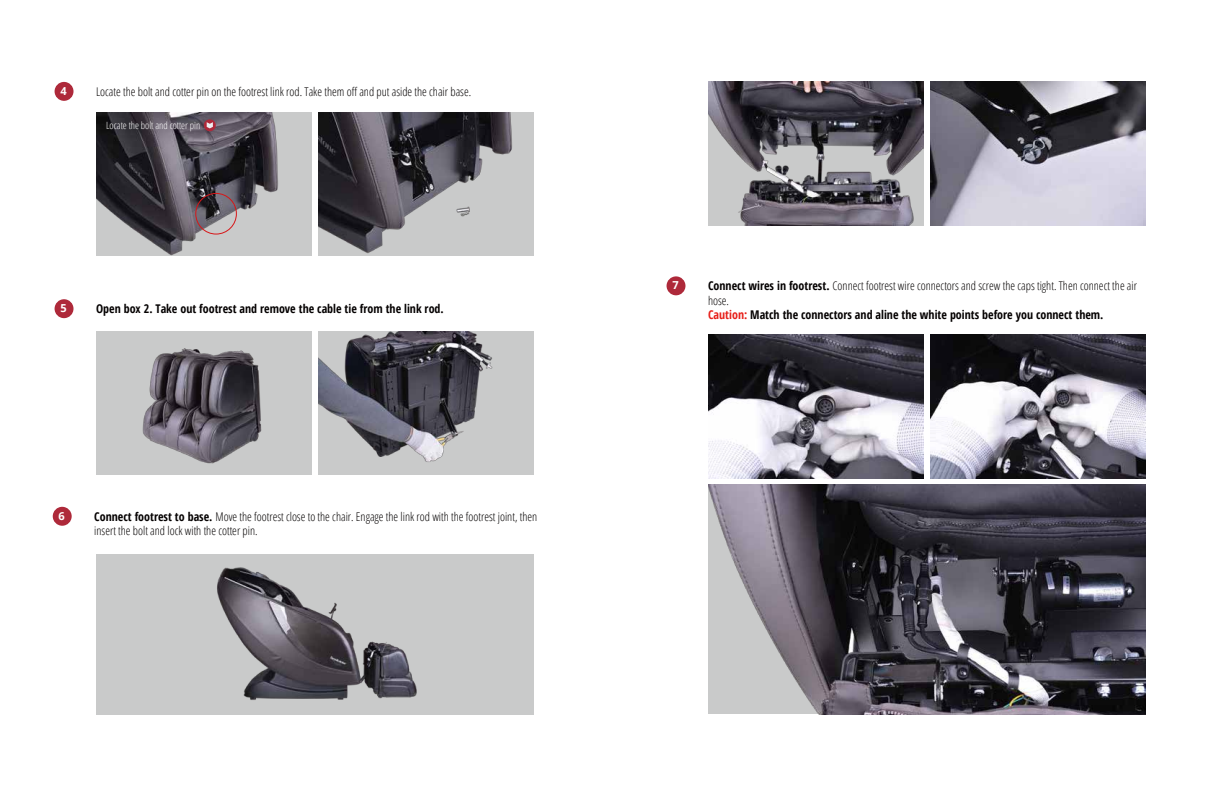
<style>
.page{position:relative;width:1224px;height:792px;background:#fff}
.page>*{position:absolute;margin:0;border:0;box-sizing:border-box;transform-origin:0 0}
.t1{font:700 condensed 12px/14.4px "Open Sans";color:#040000}
.t2{font:300 condensed 12px/14.4px "Open Sans";color:#040000}
.t3{font:700 11px "Open Sans";color:#fff}
.t4{font:300 condensed 10px "Open Sans";color:#fff}
.s1{font-weight:700}
.s2{font-weight:300}
.s3{color:#e71f19}
</style>
<div class="page">
<div style="left:96px;top:554px;width:438px;height:160px;background:#c9caca"></div>
<img style="left:318px;top:113px;width:216px;height:143px">
<img style="left:708px;top:484px;width:437px;height:230px">
<div style="left:667px;top:276px;width:18px;height:19px;background:#ae293a;border-radius:50%"></div>
<div style="left:53px;top:507px;width:19px;height:19px;background:#ae293a;border-radius:50%"></div>
<div style="left:55px;top:82px;width:19px;height:19px;background:#ae293a;border-radius:50%"></div>
<div style="left:55px;top:299px;width:19px;height:19px;background:#ae293a;border-radius:50%"></div>
<img style="left:96px;top:113px;width:216px;height:143px">
<div style="left:195px;top:193px;width:42px;height:42px;border:1px solid #d71618;border-radius:50%"></div>
<svg style="left:204px;top:119px;width:12px;height:12px"></svg>
<svg style="left:207px;top:122px;width:6px;height:6px"></svg>
<img style="left:96px;top:331px;width:216px;height:144px">
<img style="left:318px;top:331px;width:216px;height:144px">
<img style="left:217px;top:567px;width:200px;height:133px">
<img style="left:708px;top:82px;width:215px;height:144px">
<img style="left:930px;top:82px;width:215px;height:144px">
<img style="left:708px;top:335px;width:215px;height:143px">
<img style="left:930px;top:335px;width:216px;height:143px">
<p class="t3" style="left:60px;top:83px;width:8px">4</p>
<p class="t2" style="left:96px;top:84px;width:377px">Locate the bolt and cotter pin on the footrest link rod. Take them off and put aside the chair base.</p>
<p class="t4" style="left:106px;top:119px;width:96px">Locate the bolt and cotter pin</p>
<p class="t3" style="left:60px;top:300px;width:8px">5</p>
<p class="t1" style="left:96px;top:301px;width:349px">Open box 2. Take out footrest and remove the cable tie from the link rod.</p>
<p class="t3" style="left:59px;top:508px;width:8px">6</p>
<p class="t2" style="left:94px;top:509px;width:445px"><span class="s1">Connect footrest to base.</span> Move the footrest close to the chair. Engage the link rod with the footrest joint, then insert the bolt and lock with the cotter pin.</p>
<p class="t3" style="left:672px;top:278px;width:8px">7</p>
<p class="t1" style="left:708px;top:278px;width:431px">Connect wires in footrest. <span class="s2">Connect footrest wire connectors and screw the caps tight. Then connect the air hose.<br></span><span class="s3">Caution:</span> Match the connectors and aline the white points before you connect them.</p>
</div>
